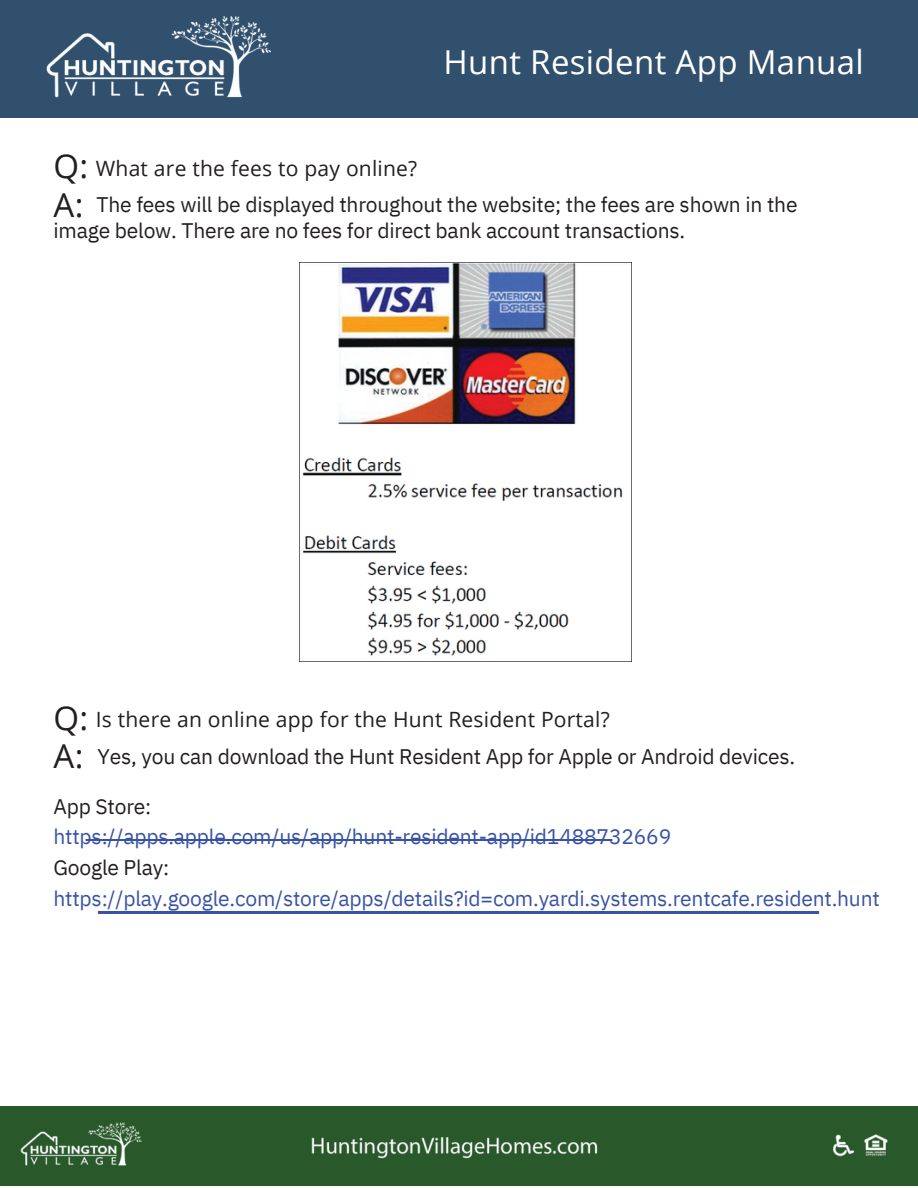
<style>
.page{position:relative;width:918px;height:1188px;background:#fff}
.page>*{position:absolute;margin:0;border:0;box-sizing:border-box;transform-origin:0 0}
.t1{font:33px "Open Sans";letter-spacing:.01em;color:#fff}
.t2{font:33px "Open Sans";color:#231f20}
.t3{font:21px "IBM Plex Sans";letter-spacing:-.01em;color:#231f20}
.t4{font:21px "IBM Plex Sans";letter-spacing:-.01em;color:#3853a4}
.t5{font:21px "Open Sans";letter-spacing:.01em;color:#231f20}
</style>
<div class="page">
<img style="left:97px;top:912px;width:723px;height:1px">
<img style="left:85px;top:839px;width:528px;height:1px">
<img style="left:299px;top:263px;width:324px;height:398px">
<div style="left:0;top:0;width:918px;height:117px;background:#30506e"></div>
<img style="left:46px;top:16px;width:224px;height:82px">
<div style="left:0;top:1107px;width:918px;height:79px;background:#29582b"></div>
<img style="left:21px;top:1122px;width:867px;height:44px">
<h1 class="t1" style="left:444px;top:39px;width:422px">Hunt Resident App Manual</h1>
<p class="t2" style="left:54px;top:143px;width:36px">Q:</p>
<h2 class="t2" style="left:54px;top:181px;width:31px">A:</h2>
<p class="t5" style="left:96px;top:153px;width:323px">What are the fees to pay online?</p>
<p class="t3" style="left:97px;top:190px;width:702px">The fees will be displayed throughout the website; the fees are shown in the</p>
<h1 class="t3" style="left:54px;top:217px;width:633px">image below. There are no fees for direct bank account transactions.</h1>
<h1 class="t2" style="left:54px;top:695px;width:36px">Q:</h1>
<p class="t2" style="left:54px;top:733px;width:31px">A:</p>
<p class="t5" style="left:96px;top:705px;width:515px">Is there an online app for the Hunt Resident Portal?</p>
<p class="t3" style="left:98px;top:742px;width:699px">Yes, you can download the Hunt Resident App for Apple or Android devices.</p>
<h1 class="t3" style="left:54px;top:793px;width:99px">App Store:</h1>
<p class="t4" style="left:54px;top:822px;width:619px">https://apps.apple.com/us/app/hunt-resident-app/id1488732669</p>
<p class="t3" style="left:54px;top:854px;width:117px">Google Play:</p>
<p class="t4" style="left:54px;top:884px;width:828px">https://play.google.com/store/apps/details?id=com.yardi.systems.rentcafe.resident.hunt</p>
</div>
